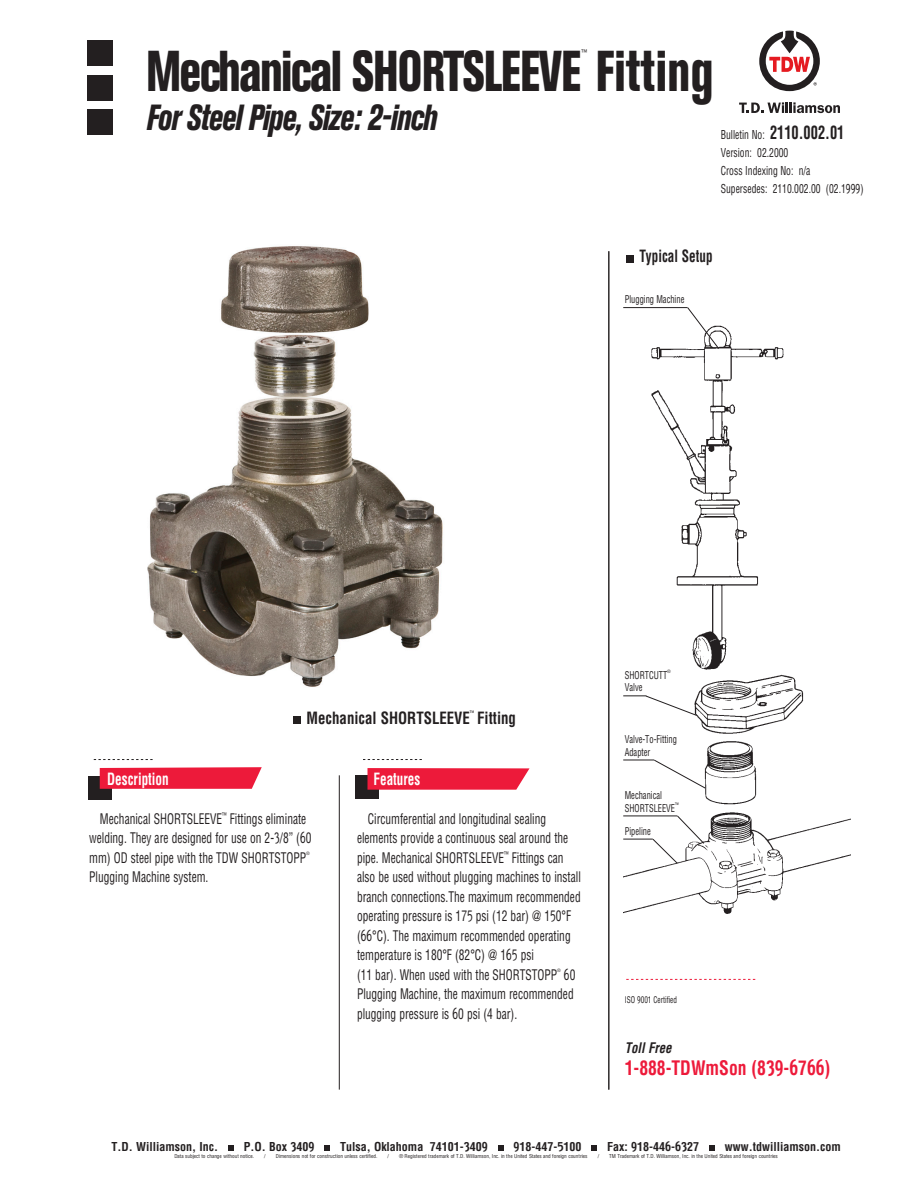
<style>
.page{position:relative;width:918px;height:1188px;background:#fff}
.page>*{position:absolute;margin:0;border:0;box-sizing:border-box;transform-origin:0 0}
.t1{font:800 condensed 57px "Akzidenz Grotesk BE";letter-spacing:-.02em;color:#231f20;scale:.8 1}
.t2{font:italic 800 condensed 36px "Akzidenz Grotesk BE";letter-spacing:-.035em;color:#231f20;scale:.8 1}
.t3{font:700 condensed 19.5px "Helfaxx";color:#ed1a3a;scale:.9 1}
.Captions_Main{font:700 condensed 16.5px "Helfaxx";color:#231f20;scale:.9 1}
.t4{font:700 condensed 16.5px "Helfaxx";color:#fff;scale:.8 1}
.Captions_Main-2{font:700 condensed 16.5px "Helfaxx";color:#231f20;scale:.8 1}
.Bodu_Text{font:condensed 14.25px/19.5px "Helfaxx";color:#231f20;text-align:center;scale:.8 1}
.t5{font:italic 700 condensed 14.25px "Helfaxx";color:#231f20;scale:.9 1}
.t6{font:700 condensed 12px "Helfaxx";color:#231f20}
.t7{font:condensed 12px "Helfaxx";color:#231f20;scale:.8 1}
.iso{font:condensed 10.5px/12.6px "Helfaxx";color:#231f20;scale:.8 1}
.iso-2{font:condensed 9px "Helfaxx";color:#231f20;scale:.8 1}
.t8{font:condensed 7.5px "Helfaxx";color:#231f20}
.Captions_Main-3{font:condensed 6px "Helfaxx";color:#231f20}
.Legal{font:condensed 5.25px "Helfaxx";color:#231f20}
.Bodu_Text-2{font:condensed 4.5px "Helfaxx";color:#231f20}
.iso-3{font:condensed 4.5px "Helfaxx";color:#231f20}
.s1{font-weight:700;font-size:18px}
</style>
<div class="page">
<div style="left:88px;top:75px;width:25px;height:25px;background:#231f20"></div>
<div style="left:88px;top:40px;width:25px;height:26px;background:#231f20"></div>
<div style="left:88px;top:109px;width:25px;height:26px;background:#231f20"></div>
<hr style="left:609px;top:251px;width:1px;height:839px;background:#231f20">
<hr style="left:339px;top:775px;width:1px;height:315px;background:#231f20">
<div style="left:88px;top:776px;width:24px;height:24px;background:#231f20"></div>
<svg style="left:100px;top:767px;width:162px;height:22px;background:#ee2947"></svg>
<svg style="left:94px;top:759px;width:59px;height:1px"></svg>
<div style="left:356px;top:775px;width:24px;height:24px;background:#231f20"></div>
<svg style="left:368px;top:768px;width:162px;height:22px;background:#ed2947"></svg>
<svg style="left:363px;top:759px;width:59px;height:1px"></svg>
<div style="left:626px;top:255px;width:8px;height:7px;background:#231f20"></div>
<svg style="left:626px;top:979px;width:129px;height:1px"></svg>
<img style="left:623px;top:308px;width:227px;height:606px">
<hr style="left:623px;top:307px;width:65px;height:1px;background:#231f20">
<hr style="left:623px;top:760px;width:31px;height:1px;background:#231f20">
<hr style="left:623px;top:816px;width:54px;height:1px;background:#231f20">
<hr style="left:623px;top:839px;width:30px;height:1px;background:#231f20">
<svg style="left:652px;top:816px;width:52px;height:48px"></svg>
<svg style="left:623px;top:696px;width:74px;height:20px"></svg>
<svg style="left:654px;top:760px;width:52px;height:29px"></svg>
<svg style="left:687px;top:307px;width:32px;height:42px"></svg>
<svg style="left:228px;top:1145px;width:6px;height:6px"></svg>
<svg style="left:324px;top:1145px;width:6px;height:6px"></svg>
<svg style="left:498px;top:1145px;width:6px;height:6px"></svg>
<svg style="left:591px;top:1145px;width:6px;height:6px"></svg>
<svg style="left:709px;top:1145px;width:6px;height:6px"></svg>
<img style="left:147px;top:246px;width:296px;height:441px">
<div style="left:294px;top:716px;width:7px;height:8px;background:#231f20"></div>
<svg style="left:739px;top:102px;width:101px;height:11px"></svg>
<svg style="left:759px;top:31px;width:61px;height:60px"></svg>
<p class="t8" style="left:581px;top:48px;width:7px">™</p>
<p class="t1" style="left:146px;top:38px;width:711px">Mechanical SHORTSLEEVE Fitting</p>
<p class="t2" style="left:146px;top:98px;width:365px">For Steel Pipe, Size: 2-inch</p>
<p class="t7" style="left:721px;top:128px;width:156px">Bulletin No: <span class="s1">2110.002.01</span></p>
<p class="t7" style="left:721px;top:146px;width:86px">Version: 02.2000</p>
<p class="t7" style="left:721px;top:164px;width:114px">Cross Indexing No: n/a</p>
<p class="t7" style="left:721px;top:182px;width:180px">Supersedes: 2110.002.00 (02.1999)</p>
<p class="Captions_Main-2" style="left:639px;top:246px;width:93px">Typical Setup</p>
<p class="iso" style="left:625px;top:293px;width:76px">Plugging Machine</p>
<p class="Captions_Main-3" style="left:470px;top:709px;width:6px">™</p>
<p class="Captions_Main" style="left:307px;top:708px;width:234px">Mechanical SHORTSLEEVE Fitting</p>
<p class="t4" style="left:107px;top:769px;width:78px">Description</p>
<p class="t4" style="left:374px;top:769px;width:60px">Features</p>
<p class="Bodu_Text" style="left:89px;top:809px;width:279px">Mechanical SHORTSLEEVE<sup>™</sup> Fittings eliminate welding. They are designed for use on 2-3/8” (60 mm) OD steel pipe with the TDW SHORTSTOPP</p>
<p class="Bodu_Text-2" style="left:306px;top:851px;width:5px">®</p>
<p class="Bodu_Text" style="left:89px;top:867px;width:151px">Plugging Machine system.</p>
<p class="Bodu_Text" style="left:357px;top:809px;width:281px;text-align:left;text-indent:11px">Circumferential and longitudinal sealing elements provide a continuous seal around the pipe. Mechanical SHORTSLEEVE<sup>™</sup> Fittings can also be used without plugging machines to install branch connections.The maximum recommended operating pressure is 175 psi (12 bar) @ 150°F (66°C). The maximum recommended operating temperature is 180°F (82°C) @ 165 psi<br>(11 bar). When used with the SHORTSTOPP</p>
<p class="Bodu_Text" style="left:357px;top:965px;width:274px;text-align:justify;text-indent:207px">60<br>Plugging Machine, the maximum recommended plugging pressure is 60 psi (4 bar).</p>
<p class="Bodu_Text-2" style="left:557px;top:968px;width:5px">®</p>
<p class="iso" style="left:625px;top:668px;width:55px">SHORTCUTT</p>
<p class="iso-3" style="left:667px;top:668px;width:5px">®</p>
<p class="iso" style="left:625px;top:681px;width:24px">Valve</p>
<p class="iso" style="left:625px;top:733px;width:67px">Valve-To-Fitting<br>Adapter</p>
<p class="iso" style="left:625px;top:789px;width:69px">Mechanical<br>SHORTSLEEVE<sup>™</sup></p>
<p class="iso" style="left:625px;top:825px;width:34px">Pipeline</p>
<p class="iso-2" style="left:625px;top:994px;width:67px">ISO 9001 Certified</p>
<p class="t5" style="left:625px;top:1039px;width:54px">Toll Free</p>
<p class="t3" style="left:625px;top:1056px;width:230px">1-888-TDWmSon (839-6766)</p>
<p class="t6" style="left:112px;top:1140px;width:108px">T.D. Williamson, Inc.</p>
<p class="t6" style="left:244px;top:1140px;width:72px">P.O. Box 3409</p>
<p class="t6" style="left:340px;top:1140px;width:149px">Tulsa, Oklahoma 74101-3409</p>
<p class="t6" style="left:514px;top:1140px;width:69px">918-447-5100</p>
<p class="t6" style="left:607px;top:1140px;width:93px">Fax: 918-446-6327</p>
<p class="t6" style="left:725px;top:1140px;width:118px">www.tdwilliamson.com</p>
<p class="Legal" style="left:174px;top:1152px;width:81px">Data subject to change without notice.</p>
<p class="Legal" style="left:264px;top:1152px;width:3px">/</p>
<p class="Legal" style="left:276px;top:1152px;width:103px">Dimensions not for construction unless certified.</p>
<p class="Legal" style="left:387px;top:1152px;width:3px">/</p>
<p class="Legal" style="left:399px;top:1152px;width:190px">® Registered trademark of T.D. Williamson, Inc. in the United States and foreign countries</p>
<p class="Legal" style="left:598px;top:1152px;width:3px">/</p>
<p class="Legal" style="left:609px;top:1152px;width:170px">TM Trademark of T.D. Williamson, Inc. in the United States and foreign countries</p>
</div>
